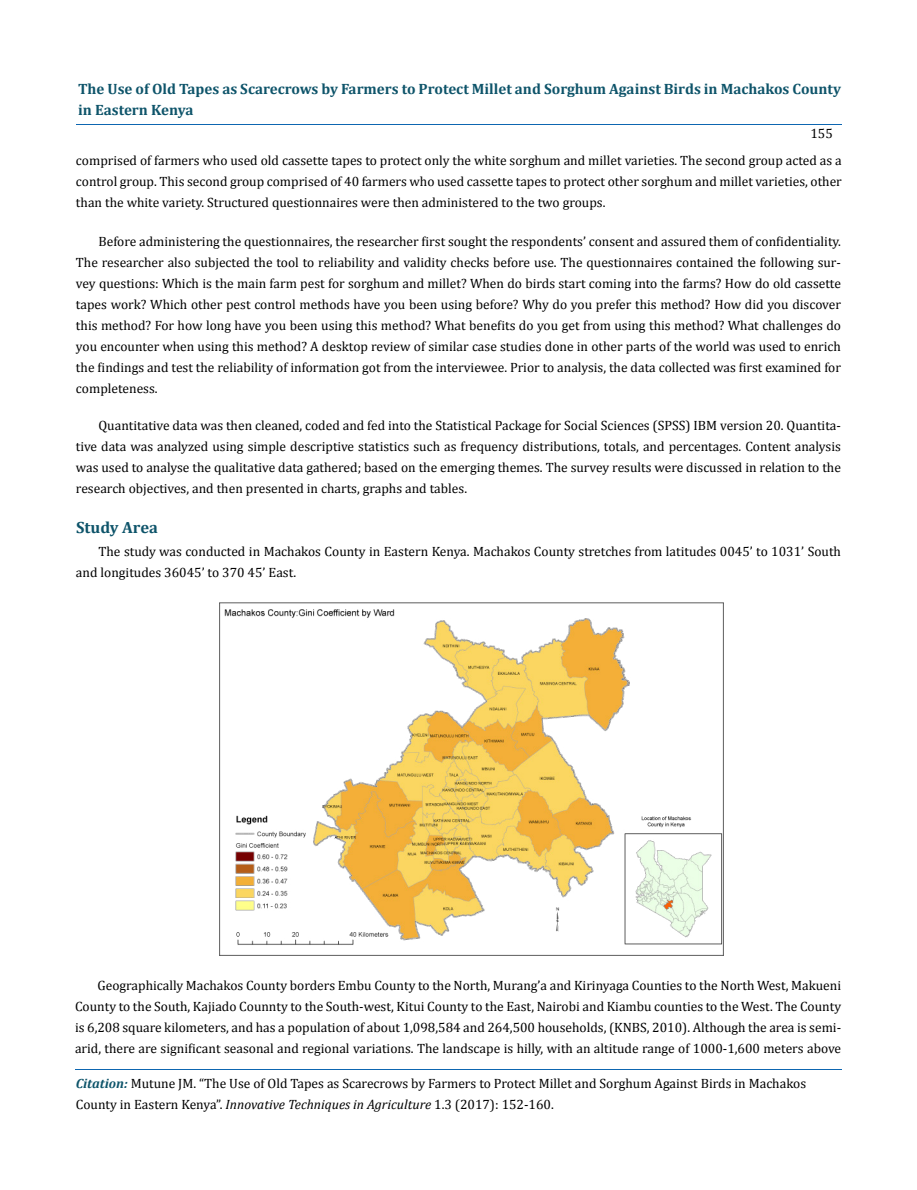
<style>
.page{position:relative;width:917px;height:1190px;background:#fff}
.page>*{position:absolute;margin:0;border:0;box-sizing:border-box;transform-origin:0 0}
.t1{font:700 16.35px "Cambria";color:#0e546a}
.t2{font:700 15px/21px "Cambria";color:#0e546a}
.t3{font:13.5px/21px "Cambria";color:#000;text-align:justify}
.s1{font-weight:700;font-style:italic;font-size:13.35px;color:#0e546a}
.s2{font-style:italic}
</style>
<div class="page">
<hr style="left:76px;top:124px;width:765px;height:1px;background:#0d66b1">
<hr style="left:75px;top:1069px;width:766px;height:1px;background:#0d66b1">
<img style="left:220px;top:602px;width:503px;height:353px">
<p class="t2" style="left:78px;top:78px;width:764px">The Use of Old Tapes as Scarecrows by Farmers to Protect Millet and Sorghum Against Birds in Machakos County in Eastern Kenya</p>
<p class="t3" style="left:810px;top:123px;width:24px">155</p>
<p class="t3" style="left:76px;top:150px;width:767px">comprised of farmers who used old cassette tapes to protect only the white sorghum and millet varieties. The second group acted as a control group. This second group comprised of 40 farmers who used cassette tapes to protect other sorghum and millet varieties, other than the white variety. Structured questionnaires were then administered to the two groups.</p>
<p class="t3" style="left:76px;top:230px;width:766px;text-indent:23px">Before administering the questionnaires, the researcher first sought the respondents’ consent and assured them of confidentiality.<br>The researcher also subjected the tool to reliability and validity checks before use. The questionnaires contained the following sur&shy;vey questions: Which is the main farm pest for sorghum and millet? When do birds start coming into the farms? How do old cassette tapes work? Which other pest control methods have you been using before? Why do you prefer this method? How did you discover this method? For how long have you been using this method? What benefits do you get from using this method? What challenges do you encounter when using this method? A desktop review of similar case studies done in other parts of the world was used to enrich the findings and test the reliability of information got from the interviewee. Prior to analysis, the data collected was first examined for completeness.</p>
<p class="t3" style="left:76px;top:415px;width:766px;text-indent:23px">Quantitative data was then cleaned, coded and fed into the Statistical Package for Social Sciences (SPSS) IBM version 20. Quantita&shy;tive data was analyzed using simple descriptive statistics such as frequency distributions, totals, and percentages. Content analysis was used to analyse the qualitative data gathered; based on the emerging themes. The survey results were discussed in relation to the research objectives, and then presented in charts, graphs and tables.</p>
<p class="t1" style="left:76px;top:517px;width:83px">Study Area</p>
<p class="t3" style="left:76px;top:541px;width:766px;text-indent:23px">The study was conducted in Machakos County in Eastern Kenya. Machakos County stretches from latitudes 0045’ to 1031’ South and longitudes 36045’ to 370 45’ East.</p>
<p class="t3" style="left:75px;top:975px;width:767px;text-indent:23px">Geographically Machakos County borders Embu County to the North, Murang’a and Kirinyaga Counties to the North West, Makueni County to the South, Kajiado Counnty to the South-west, Kitui County to the East, Nairobi and Kiambu counties to the West. The County is 6,208 square kilometers, and has a population of about 1,098,584 and 264,500 households, (KNBS, 2010). Although the area is semi&shy;arid, there are significant seasonal and regional variations. The landscape is hilly, with an altitude range of 1000-1,600 meters above</p>
<p class="t3" style="left:76px;top:1072px;width:732px"><span class="s1">Citation:</span> Mutune JM. “The Use of Old Tapes as Scarecrows by Farmers to Protect Millet and Sorghum Against Birds in Machakos<br>County in Eastern Kenya”. <span class="s2">Innovative Techniques in Agriculture</span> 1.3 (2017): 152-160.</p>
</div>
